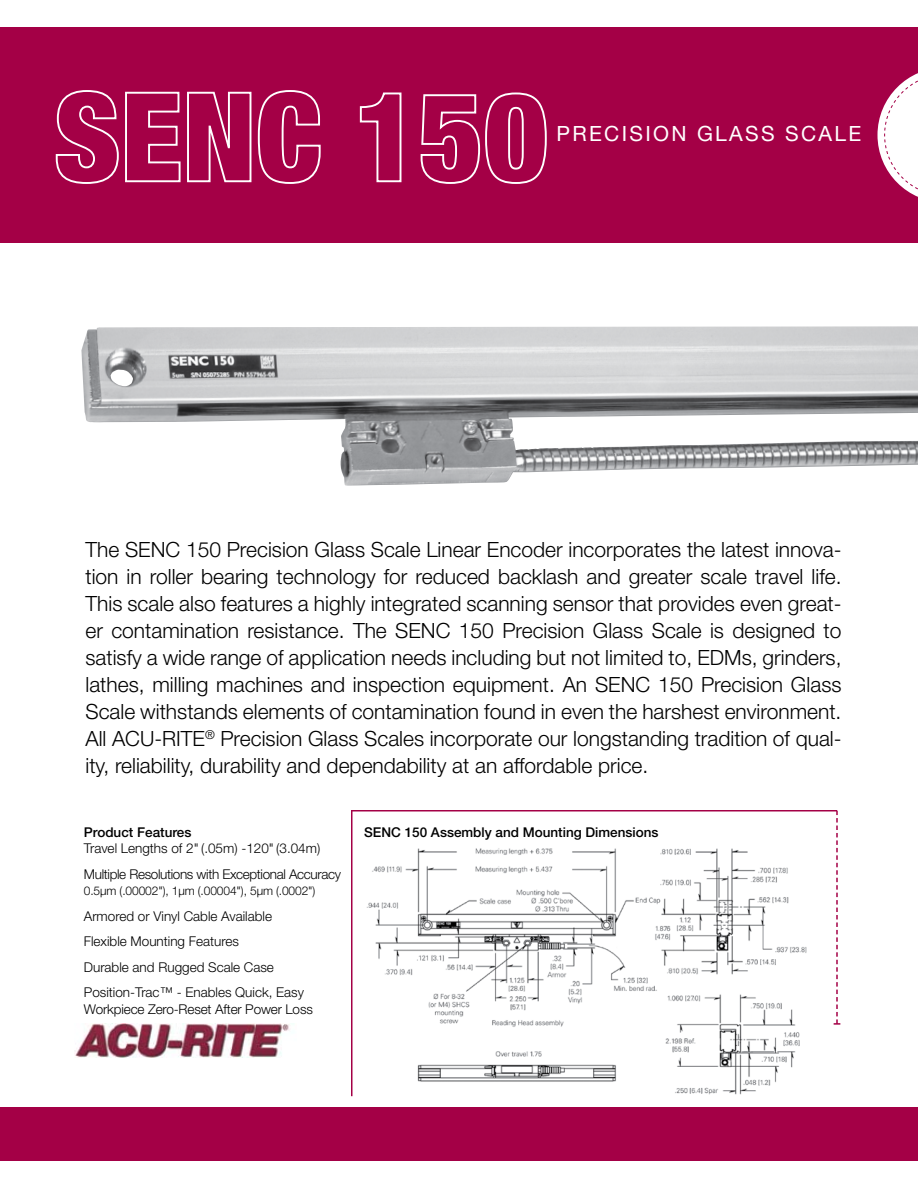
<style>
.page{position:relative;width:918px;height:1188px;background:#fff}
.page>*{position:absolute;margin:0;border:0;box-sizing:border-box;transform-origin:0 0}
.t1{font:300 21px/27px "Helvetica Neue";color:#000;text-align:justify}
.t2{font:21px "Helvetica Neue";letter-spacing:.11em;color:#fff}
.t3{font:300 13.5px/25.5px "Helvetica Neue";color:#000}
.t4{font:300 13.5px/25.5px "Helvetica Neue";letter-spacing:-.025em;color:#000}
.t5{font:500 13.5px "Helvetica Neue";color:#000}
.t6{font:300 12px "Helvetica Neue";letter-spacing:-.01em;color:#000}
</style>
<div class="page">
<img style="left:81px;top:326px;width:837px;height:160px">
<img style="left:366px;top:848px;width:441px;height:247px">
<div style="left:0;top:27px;width:918px;height:216px;background:#a40046"></div>
<img style="left:75px;top:1023px;width:219px;height:34px">
<svg style="left:55px;top:90px;width:266px;height:94px"></svg>
<svg style="left:359px;top:92px;width:43px;height:91px"></svg>
<svg style="left:420px;top:92px;width:127px;height:92px"></svg>
<div style="left:0;top:1107px;width:918px;height:54px;background:#a40046"></div>
<hr style="left:351px;top:810px;width:2px;height:286px;background:#a40046">
<hr style="left:351px;top:810px;width:486px;height:2px;background:#a40046">
<svg style="left:834px;top:811px;width:6px;height:214px"></svg>
<svg style="left:878px;top:73px;width:40px;height:124px"></svg>
<p class="t2" style="left:556px;top:121px;width:306px">PRECISION GLASS SCALE</p>
<p class="t1" style="left:86px;top:535px;width:758px">The SENC 150 Precision Glass Scale Linear Encoder incorporates the latest innova&shy;tion in roller bearing technology for reduced backlash and greater scale travel life.<br>This scale also features a highly integrated scanning sensor that provides even great&shy;er contamination resistance. The SENC 150 Precision Glass Scale is designed to satisfy a wide range of application needs including but not limited to, EDMs, grinders, lathes, milling machines and inspection equipment. An SENC 150 Precision Glass Scale withstands elements of contamination found in even the harshest environment.<br>All ACU-RITE<sup>®</sup> Precision Glass Scales incorporate our longstanding tradition of qual&shy;ity, reliability, durability and dependability at an affordable price.</p>
<p class="t5" style="left:84px;top:824px;width:109px">Product Features</p>
<p class="t4" style="left:84px;top:835px;width:259px">Travel Lengths of 2" (.05m) -120" (3.04m)<br>Multiple Resolutions with Exceptional Accuracy</p>
<p class="t6" style="left:84px;top:884px;width:233px">0.5µm (.00002"), 1µm (.00004"), 5µm (.0002")</p>
<p class="t3" style="left:84px;top:903px;width:222px">Armored or Vinyl Cable Available<br>Flexible Mounting Features<br>Durable and Rugged Scale Case<br>Position-Trac™ - Enables Quick, Easy</p>
<p class="t3" style="left:84px;top:996px;width:230px">Workpiece Zero-Reset After Power Loss</p>
<p class="t5" style="left:364px;top:824px;width:296px">SENC 150 Assembly and Mounting Dimensions</p>
</div>
